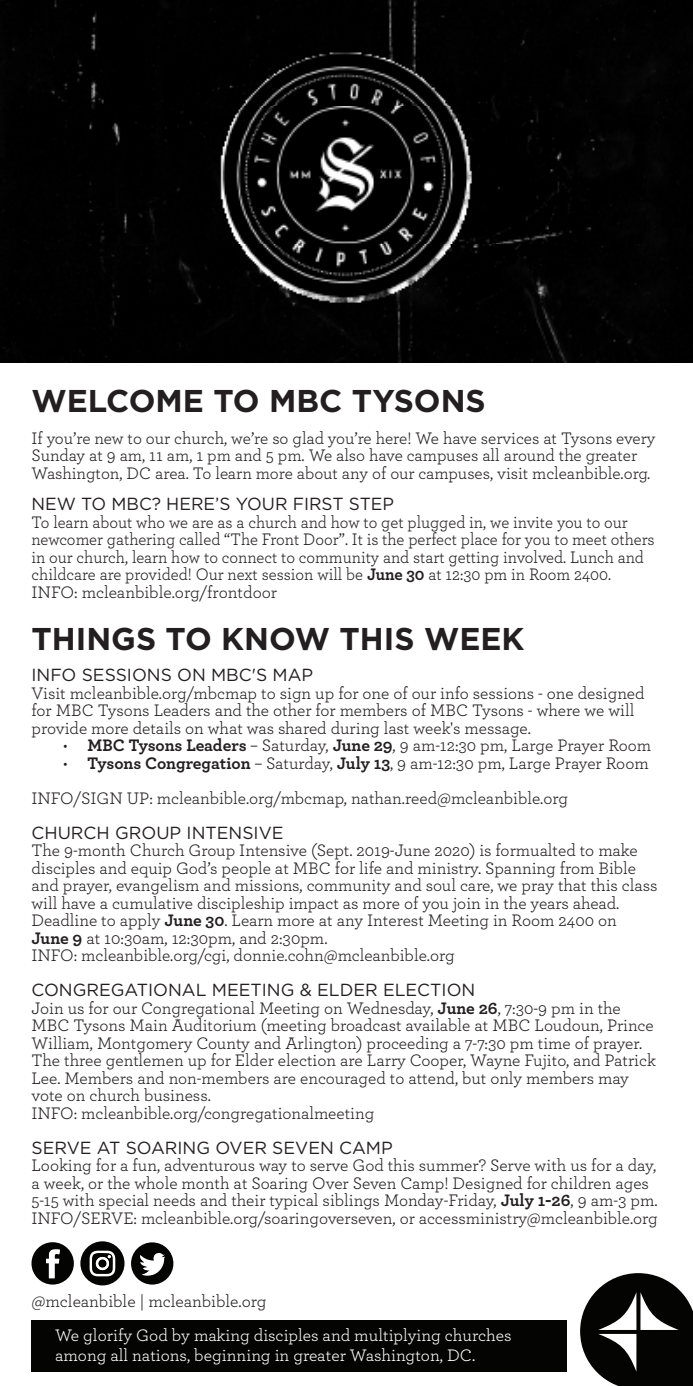
<style>
.page{position:relative;width:693px;height:1386px;background:#fff}
.page>*{position:absolute;margin:0;border:0;box-sizing:border-box;transform-origin:0 0}
.t1{font:700 31.5px "Gotham";color:#231f20}
.t2{font:17.5px/17.5px "Archer";color:#231f20}
.t3{font:17.5px/17.5px "Archer";color:#231f20;scale:.95 1}
.t4{font:17.5px "Gotham";color:#231f20}
.t5{font:17.5px/19.2px "Archer";color:#fff}
.s1{font-weight:700}
</style>
<div class="page">
<svg style="left:580px;top:1273px;width:113px;height:113px"></svg>
<svg style="left:32px;top:1242px;width:42px;height:43px"></svg>
<svg style="left:80px;top:1241px;width:45px;height:45px"></svg>
<svg style="left:131px;top:1242px;width:42px;height:79px"></svg>
<div style="left:32px;top:1321px;width:535px;height:51px;background:#040503"></div>
<img style="left:0;top:0;width:693px;height:362px">
<p class="t1" style="left:32px;top:383px;width:456px">WELCOME TO MBC TYSONS</p>
<p class="t2" style="left:32px;top:429px;width:626px">If you’re new to our church, we’re so glad you’re here! We have services at Tysons every<br>Sunday at 9 am, 11 am, 1 pm and 5 pm. We also have campuses all around the greater<br>Washington, DC area. To learn more about any of our campuses, visit mcleanbible.org.</p>
<p class="t4" style="left:32px;top:495px;width:364px">NEW TO MBC? HERE’S YOUR FIRST STEP</p>
<p class="t3" style="left:32px;top:513px;width:658px">To learn about who we are as a church and how to get plugged in, we invite you to our newcomer gathering called “The Front Door”. It is the perfect place for you to meet others in our church, learn how to connect to community and start getting involved. Lunch and childcare are provided! Our next session will be <span class="s1">June 30</span> at 12:30 pm in Room 2400.</p>
<p class="t2" style="left:32px;top:583px;width:247px">INFO: mcleanbible.org/frontdoor</p>
<p class="t1" style="left:32px;top:620px;width:495px">THINGS TO KNOW THIS WEEK</p>
<p class="t4" style="left:32px;top:665px;width:283px">INFO SESSIONS ON MBC'S MAP</p>
<p class="t2" style="left:32px;top:683px;width:615px">Visit mcleanbible.org/mbcmap to sign up for one of our info sessions - one designed for MBC Tysons Leaders and the other for members of MBC Tysons - where we will provide more details on what was shared during last week's message.</p>
<p class="t2" style="left:63px;top:736px;width:590px">• <span class="s1">MBC Tysons Leaders</span> – Saturday, <span class="s1">June 29</span>, 9 am-12:30 pm, Large Prayer Room</p>
<p class="t2" style="left:63px;top:753px;width:587px">• <span class="s1">Tysons Congregation</span> – Saturday, <span class="s1">July 13</span>, 9 am-12:30 pm, Large Prayer Room</p>
<p class="t2" style="left:32px;top:788px;width:538px">INFO/SIGN UP: mcleanbible.org/mbcmap, nathan.reed@mcleanbible.org</p>
<p class="t4" style="left:32px;top:823px;width:254px">CHURCH GROUP INTENSIVE</p>
<p class="t2" style="left:32px;top:841px;width:608px">The 9-month Church Group Intensive (Sept. 2019-June 2020) is formualted to make</p>
<p class="t2" style="left:32px;top:858px;width:628px">disciples and equip God’s people at MBC for life and ministry. Spanning from Bible and prayer, evangelism and missions, community and soul care, we pray that this class will have a cumulative discipleship impact as more of you join in the years ahead.<br>Deadline to apply <span class="s1">June 30</span>. Learn more at any Interest Meeting in Room 2400 on</p>
<p class="t2" style="left:32px;top:928px;width:298px"><span class="s1">June 9</span> at 10:30am, 12:30pm, and 2:30pm.</p>
<p class="t2" style="left:32px;top:946px;width:425px">INFO: mcleanbible.org/cgi, donnie.cohn@mcleanbible.org</p>
<p class="t4" style="left:32px;top:980px;width:445px">CONGREGATIONAL MEETING &amp; ELDER ELECTION</p>
<p class="t2" style="left:32px;top:998px;width:626px">Join us for our Congregational Meeting on Wednesday, <span class="s1">June 26</span>, 7:30-9 pm in the MBC Tysons Main Auditorium (meeting broadcast available at MBC Loudoun, Prince William, Montgomery County and Arlington) proceeding a 7-7:30 pm time of prayer.<br>The three gentlemen up for Elder election are Larry Cooper, Wayne Fujito, and Patrick Lee. Members and non-members are encouraged to attend, but only members may vote on church business.</p>
<p class="t2" style="left:32px;top:1103px;width:344px">INFO: mcleanbible.org/congregationalmeeting</p>
<p class="t4" style="left:32px;top:1138px;width:363px">SERVE AT SOARING OVER SEVEN CAMP</p>
<p class="t2" style="left:32px;top:1156px;width:628px">Looking for a fun, adventurous way to serve God this summer? Serve with us for a day, a week, or the whole month at Soaring Over Seven Camp! Designed for children ages<br>5-15 with special needs and their typical siblings Monday-Friday, <span class="s1">July 1-26</span>, 9 am-3 pm.</p>
<p class="t2" style="left:32px;top:1208px;width:628px">INFO/SERVE: mcleanbible.org/soaringoverseven, or accessministry@mcleanbible.org</p>
<p class="t2" style="left:32px;top:1292px;width:237px">@mcleanbible | mcleanbible.org</p>
<p class="t5" style="left:55px;top:1325px;width:458px">We glorify God by making disciples and multiplying churches among all nations, beginning in greater Washington, DC.</p>
</div>
